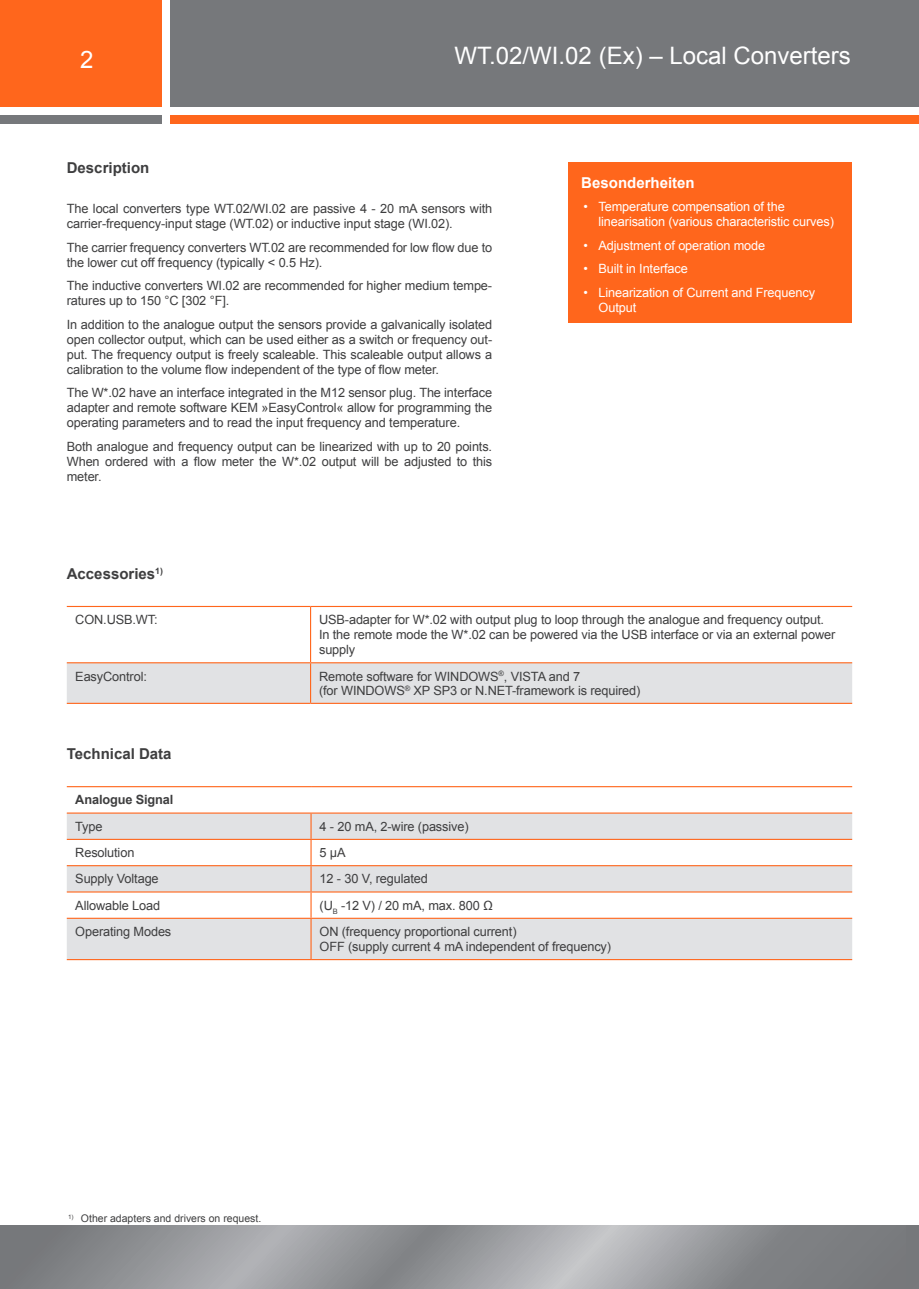
<style>
.page{position:relative;width:919px;height:1289px;background:#fff}
.page>*{position:absolute;margin:0;border:0;box-sizing:border-box;transform-origin:0 0}
.t1{font:24px "Arial";color:#fff}
.KEM_H1_text_grey{font:700 15px "Arial";color:#3e3e3f}
.KEM_H1_text_white{font:700 15px "Arial";color:#fff}
.KEM_text_left_justif{font:12.75px/15px "Arial";letter-spacing:-.01em;color:#3e3e3f}
.KEM_text_left_grey{font:12.75px/15px "Arial";letter-spacing:-.01em;color:#3e3e3f}
.t2{font:12.75px/15px "Arial";letter-spacing:-.01em;color:#fff}
.KEM_text_left_grey-2{font:700 12.75px "Arial";letter-spacing:-.01em;color:#3e3e3f}
.KEM_footer_grey{font:10.5px "Arial";color:#3e3e3f}
</style>
<div class="page">
<div style="left:0;top:0;width:162px;height:106px;background:#ff661c"></div>
<div style="left:170px;top:0;width:736px;height:106px;background:#76787b"></div>
<div style="left:0;top:115px;width:162px;height:8px;background:#76787b"></div>
<div style="left:170px;top:115px;width:736px;height:8px;background:#ff661c"></div>
<div style="left:906px;top:0;width:12px;height:106px;background:#76787b"></div>
<div style="left:906px;top:115px;width:12px;height:8px;background:#ff661c"></div>
<svg style="left:0;top:1225px;width:906px;height:63px;background:#949699"></svg>
<div style="left:906px;top:1225px;width:12px;height:63px;background:#76787b"></div>
<div style="left:568px;top:162px;width:284px;height:160px;background:#ff661c"></div>
<div style="left:67px;top:663px;width:785px;height:39px;background:#e1e2e4"></div>
<hr style="left:67px;top:606px;width:243px;height:1px;background:#ff661c">
<hr style="left:310px;top:607px;width:1px;height:55px;background:#ff661c">
<hr style="left:310px;top:606px;width:542px;height:1px;background:#ff661c">
<hr style="left:67px;top:662px;width:243px;height:1px;background:#ff661c">
<hr style="left:67px;top:702px;width:243px;height:2px;background:#ff661c">
<hr style="left:310px;top:663px;width:1px;height:39px;background:#ff661c">
<hr style="left:310px;top:662px;width:542px;height:1px;background:#ff661c">
<hr style="left:310px;top:702px;width:542px;height:2px;background:#ff661c">
<svg style="left:67px;top:813px;width:785px;height:146px;fill:#e1e2e4"></svg>
<hr style="left:67px;top:786px;width:244px;height:1px;background:#ff661c">
<hr style="left:311px;top:786px;width:541px;height:1px;background:#ff661c">
<hr style="left:67px;top:812px;width:244px;height:1px;background:#ff661c">
<hr style="left:311px;top:812px;width:541px;height:1px;background:#ff661c">
<hr style="left:67px;top:838px;width:244px;height:2px;background:#ff661c">
<hr style="left:311px;top:838px;width:541px;height:2px;background:#ff661c">
<hr style="left:67px;top:865px;width:244px;height:1px;background:#ff661c">
<hr style="left:311px;top:865px;width:541px;height:1px;background:#ff661c">
<hr style="left:67px;top:891px;width:244px;height:1px;background:#ff661c">
<svg style="left:310px;top:813px;width:1px;height:104px"></svg>
<hr style="left:311px;top:891px;width:541px;height:1px;background:#ff661c">
<hr style="left:67px;top:917px;width:244px;height:1px;background:#ff661c">
<hr style="left:67px;top:959px;width:244px;height:1px;background:#ff661c">
<hr style="left:310px;top:918px;width:1px;height:41px;background:#ff661c">
<hr style="left:311px;top:917px;width:541px;height:1px;background:#ff661c">
<hr style="left:311px;top:959px;width:541px;height:1px;background:#ff661c">
<h1 class="t1" style="left:80px;top:44px;width:15px">2</h1>
<h1 class="t1" style="left:454px;top:40px;width:398px">WT.02/WI.02 (Ex) – Local Converters</h1>
<p class="KEM_H1_text_grey" style="left:67px;top:157px;width:84px">Description</p>
<p class="KEM_text_left_justif" style="left:67px;top:201px;width:427px">The local converters type WT.02/WI.02 are passive 4 - 20 mA sensors with carrier-frequency-input stage (WT.02) or inductive input stage (WI.02).</p>
<p class="KEM_text_left_justif" style="left:67px;top:240px;width:427px">The carrier frequency converters WT.02 are recommended for low flow due to the lower cut off frequency (typically &lt; 0.5 Hz).</p>
<p class="KEM_text_left_justif" style="left:67px;top:278px;width:427px">The inductive converters WI.02 are recommended for higher medium tempe&shy;ratures up to 150 °C [302 °F].</p>
<p class="KEM_text_left_justif" style="left:67px;top:317px;width:427px;text-align:justify">In addition to the analogue output the sensors provide a galvanically isolated open collector output, which can be used either as a switch or frequency out&shy;put. The frequency output is freely scaleable. This scaleable output allows a calibration to the volume flow independent of the type of flow meter.</p>
<p class="KEM_text_left_justif" style="left:67px;top:385px;width:427px;text-align:justify">The W*.02 have an interface integrated in the M12 sensor plug. The interface adapter and remote software KEM »EasyControl« allow for programming the operating parameters and to read the input frequency and temperature.</p>
<p class="KEM_text_left_justif" style="left:67px;top:439px;width:427px;text-align:justify">Both analogue and frequency output can be linearized with up to 20 points.<br>When ordered with a flow meter the W*.02 output will be adjusted to this meter.</p>
<p class="KEM_H1_text_white" style="left:581px;top:172px;width:115px">Besonderheiten</p>
<p class="t2" style="left:598px;top:199px;width:237px;text-indent:-15px">• Temperature compensation of the linearisation (various characteristic curves)</p>
<p class="t2" style="left:583px;top:238px;width:183px">• Adjustment of operation mode</p>
<p class="t2" style="left:583px;top:261px;width:106px">• Built in Interface</p>
<p class="t2" style="left:598px;top:285px;width:218px;text-indent:-15px">• Linearization of Current and Frequency<br>Output</p>
<p class="KEM_H1_text_grey" style="left:67px;top:563px;width:98px">Accessories<sup>1)</sup></p>
<p class="KEM_text_left_grey" style="left:75px;top:612px;width:84px">CON.USB.WT:</p>
<p class="KEM_text_left_grey" style="left:319px;top:612px;width:517px">USB-adapter for W*.02 with output plug to loop through the analogue and frequency output.<br>In the remote mode the W*.02 can be powered via the USB interface or via an external power supply</p>
<p class="KEM_text_left_grey" style="left:75px;top:668px;width:73px">EasyControl:</p>
<p class="KEM_text_left_grey" style="left:319px;top:669px;width:323px;line-height:14.2px">Remote software for WINDOWS<sup>®</sup>, VISTA and 7<br>(for WINDOWS<sup>®</sup> XP SP3 or N.NET-framework is required)</p>
<p class="KEM_H1_text_grey" style="left:67px;top:743px;width:106px">Technical Data</p>
<p class="KEM_text_left_grey-2" style="left:75px;top:791px;width:100px">Analogue Signal</p>
<p class="KEM_text_left_grey" style="left:75px;top:819px;width:29px">Type</p>
<p class="KEM_text_left_grey" style="left:319px;top:819px;width:151px">4 - 20 mA, 2-wire (passive)</p>
<p class="KEM_text_left_grey" style="left:75px;top:845px;width:61px">Resolution</p>
<p class="KEM_text_left_grey" style="left:319px;top:845px;width:28px">5 µA</p>
<p class="KEM_text_left_grey" style="left:75px;top:871px;width:85px">Supply Voltage</p>
<p class="KEM_text_left_grey" style="left:319px;top:871px;width:110px">12 - 30 V, regulated</p>
<p class="KEM_text_left_grey" style="left:75px;top:897px;width:86px">Allowable Load</p>
<p class="KEM_text_left_grey" style="left:319px;top:897px;width:175px">(U<sub>B</sub> -12 V) / 20 mA, max. 800 Ω</p>
<p class="KEM_text_left_grey" style="left:75px;top:924px;width:98px">Operating Modes</p>
<p class="KEM_text_left_grey" style="left:319px;top:924px;width:293px">ON (frequency proportional current)<br>OFF (supply current 4 mA independent of frequency)</p>
<p class="KEM_footer_grey" style="left:68px;top:1211px;width:195px"><sup>1)</sup> Other adapters and drivers on request.</p>
</div>
